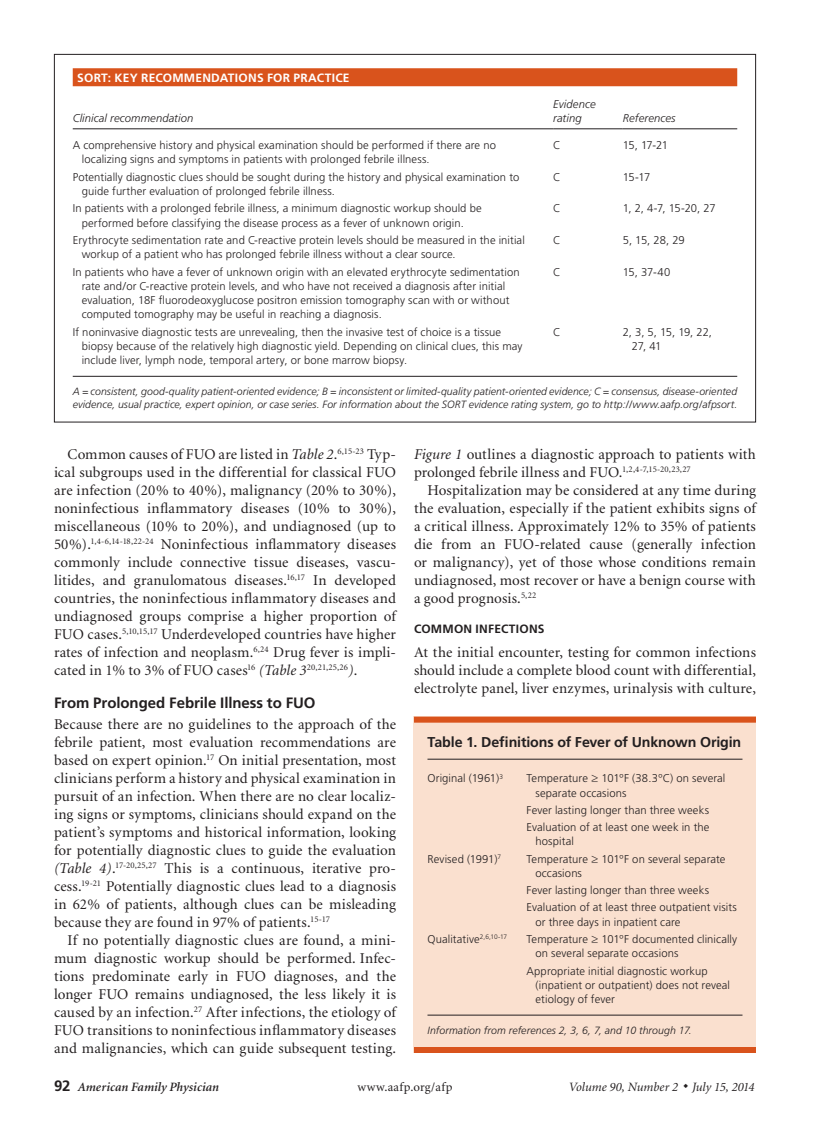
<style>
.page{position:relative;width:837px;height:1134px;background:#fff}
.page>*{position:absolute;margin:0;border:0;box-sizing:border-box;transform-origin:0 0}
.body_text{font:15px/18px "Minion";letter-spacing:.005em;color:#231f20;text-align:justify}
.body_noindent{font:15px/18px "Minion";letter-spacing:.01em;color:#231f20;text-align:justify}
.head1{font:700 15px "Frutiger";letter-spacing:-.005em;color:#231f20}
.table_title{font:700 14.25px "Frutiger";letter-spacing:-.01em;color:#231f20}
.t1{font:italic 12.75px "Minion";color:#231f20}
.t2{font:italic 600 12.75px "Minion";letter-spacing:.005em;color:#231f20}
.t3{font:12.75px "Minion";letter-spacing:.03em;color:#231f20}
.table_title_SORT{font:700 12px "Frutiger";letter-spacing:.02em;color:#fff}
.head2{font:700 12px "Frutiger";letter-spacing:.02em;color:#231f20}
.table_data{font:300 11.25px/14.2px "Frutiger";letter-spacing:.01em;color:#231f20}
.table_head1{font:italic 300 11.25px/14.2px "Frutiger";letter-spacing:.01em;color:#231f20}
.table_fig_note{font:italic 300 10.5px/13.5px "Frutiger";letter-spacing:.005em;color:#231f20}
.table_note_rule{font:italic 300 10.5px "Frutiger";letter-spacing:.01em;color:#231f20}
.s1{font-style:italic}
.s2{font-family:"Frutiger";font-weight:700;font-style:normal;font-size:15px}
</style>
<div class="page">
<div style="left:73px;top:68px;width:664px;height:18px;background:#d9531c"></div>
<hr style="left:73px;top:128px;width:480px;height:1px;background:#231f20">
<hr style="left:553px;top:128px;width:70px;height:1px;background:#231f20">
<hr style="left:623px;top:128px;width:114px;height:1px;background:#231f20">
<hr style="left:73px;top:376px;width:664px;height:1px;background:#231f20">
<div style="left:414px;top:717px;width:342px;height:336px;background:#fae0cf"></div>
<div style="left:414px;top:717px;width:342px;height:6px;background:#d9531c"></div>
<hr style="left:427px;top:759px;width:315px;height:1px;background:#231f20">
<hr style="left:427px;top:1015px;width:315px;height:1px;background:#231f20">
<div style="left:414px;top:1047px;width:342px;height:6px;background:#d9531c"></div>
<p class="table_title_SORT" style="left:77px;top:71px;width:274px">SORT: KEY RECOMMENDATIONS FOR PRACTICE</p>
<p class="table_head1" style="left:73px;top:112px;width:122px">Clinical recommendation</p>
<p class="table_head1" style="left:553px;top:97px;width:44px">Evidence rating</p>
<p class="table_head1" style="left:623px;top:112px;width:54px">References</p>
<p class="table_data" style="left:82px;top:138px;width:416px;text-indent:-9px">A comprehensive history and physical examination should be performed if there are no localizing signs and symptoms in patients with prolonged febrile illness.</p>
<p class="table_data" style="left:553px;top:138px;width:9px">C</p>
<p class="table_data" style="left:623px;top:138px;width:47px">15, 17-21</p>
<p class="table_data" style="left:82px;top:170px;width:439px;text-indent:-9px">Potentially diagnostic clues should be sought during the history and physical examination to guide further evaluation of prolonged febrile illness.</p>
<p class="table_data" style="left:553px;top:170px;width:9px">C</p>
<p class="table_data" style="left:623px;top:170px;width:29px">15-17</p>
<p class="table_data" style="left:82px;top:201px;width:402px;text-indent:-9px">In patients with a prolonged febrile illness, a minimum diagnostic workup should be performed before classifying the disease process as a fever of unknown origin.</p>
<p class="table_data" style="left:553px;top:201px;width:9px">C</p>
<p class="table_data" style="left:623px;top:201px;width:94px">1, 2, 4-7, 15-20, 27</p>
<p class="table_data" style="left:82px;top:233px;width:445px;text-indent:-9px">Erythrocyte sedimentation rate and C-reactive protein levels should be measured in the initial workup of a patient who has prolonged febrile illness without a clear source.</p>
<p class="table_data" style="left:553px;top:233px;width:9px">C</p>
<p class="table_data" style="left:623px;top:233px;width:64px">5, 15, 28, 29</p>
<p class="table_data" style="left:82px;top:265px;width:439px;text-indent:-9px">In patients who have a fever of unknown origin with an elevated erythrocyte sedimentation rate and/or C-reactive protein levels, and who have not received a diagnosis after initial evaluation, 18F fluorodeoxyglucose positron emission tomography scan with or without computed tomography may be useful in reaching a diagnosis.</p>
<p class="table_data" style="left:553px;top:265px;width:9px">C</p>
<p class="table_data" style="left:623px;top:265px;width:49px">15, 37-40</p>
<p class="table_data" style="left:82px;top:325px;width:442px;text-indent:-9px">If noninvasive diagnostic tests are unrevealing, then the invasive test of choice is a tissue biopsy because of the relatively high diagnostic yield. Depending on clinical clues, this may include liver, lymph node, temporal artery, or bone marrow biopsy.</p>
<p class="table_data" style="left:553px;top:325px;width:9px">C</p>
<p class="table_data" style="left:632px;top:325px;width:82px;text-indent:-9px">2, 3, 5, 15, 19, 22,<br>27, 41</p>
<p class="table_fig_note" style="left:73px;top:384px;width:666px">A = consistent, good-quality patient-oriented evidence; B = inconsistent or limited-quality patient-oriented evidence; C = consensus, disease-oriented evidence, usual practice, expert opinion, or case series. For information about the SORT evidence rating system, go to http://www.aafp.org/afpsort.</p>
<p class="body_text" style="left:54px;top:446px;width:344px;text-indent:14px">Common causes of FUO are listed in <span class="s1">Table 2</span>.<sup>6,15-23</sup> Typ&shy;ical subgroups used in the differential for classical FUO are infection (20% to 40%), malignancy (20% to 30%), noninfectious inflammatory diseases (10% to 30%), miscellaneous (10% to 20%), and undiagnosed (up to 50%).<sup>1,4-6,14-18,22-24</sup> Noninfectious inflammatory diseases commonly include connective tissue diseases, vascu&shy;litides, and granulomatous diseases.<sup>16,17</sup> In developed countries, the noninfectious inflammatory diseases and undiagnosed groups comprise a higher proportion of FUO cases.<sup>5,10,15,17</sup> Underdeveloped countries have higher rates of infection and neoplasm.<sup>6,24</sup> Drug fever is impli&shy;cated in 1% to 3% of FUO cases<sup>16</sup> <span class="s1">(Table 3</span><sup>20,21,25,26</sup><span class="s1">)</span>.</p>
<p class="head1" style="left:54px;top:694px;width:263px">From Prolonged Febrile Illness to FUO</p>
<p class="body_noindent" style="left:54px;top:716px;width:344px">Because there are no guidelines to the approach of the febrile patient, most evaluation recommendations are based on expert opinion.<sup>17</sup> On initial presentation, most clinicians perform a history and physical examination in pursuit of an infection. When there are no clear localiz&shy;ing signs or symptoms, clinicians should expand on the patient’s symptoms and historical information, looking for potentially diagnostic clues to guide the evaluation <span class="s1">(Table 4)</span>.<sup>17-20,25,27</sup> This is a continuous, iterative pro&shy;cess.<sup>19-21</sup> Potentially diagnostic clues lead to a diagnosis in 62% of patients, although clues can be misleading because they are found in 97% of patients.<sup>15-17</sup></p>
<p class="body_text" style="left:54px;top:932px;width:344px;text-indent:14px">If no potentially diagnostic clues are found, a mini&shy;mum diagnostic workup should be performed. Infec&shy;tions predominate early in FUO diagnoses, and the longer FUO remains undiagnosed, the less likely it is caused by an infection.<sup>27</sup> After infections, the etiology of FUO transitions to noninfectious inflammatory diseases and malignancies, which can guide subsequent testing.</p>
<p class="body_text" style="left:414px;top:446px;width:343px"><span class="s1">Figure 1</span> outlines a diagnostic approach to patients with prolonged febrile illness and FUO.<sup>1,2,4-7,15-20,23,27</sup></p>
<p class="body_text" style="left:414px;top:482px;width:343px;text-indent:14px">Hospitalization may be considered at any time during the evaluation, especially if the patient exhibits signs of a critical illness. Approximately 12% to 35% of patients die from an FUO-related cause (generally infection or malignancy), yet of those whose conditions remain undiagnosed, most recover or have a benign course with a good prognosis.<sup>5,22</sup></p>
<p class="head2" style="left:414px;top:622px;width:132px">COMMON INFECTIONS</p>
<p class="body_noindent" style="left:414px;top:644px;width:344px">At the initial encounter, testing for common infections should include a complete blood count with differential, electrolyte panel, liver enzymes, urinalysis with culture,</p>
<p class="table_title" style="left:427px;top:733px;width:315px">Table 1. Definitions of Fever of Unknown Origin</p>
<p class="table_data" style="left:427px;top:771px;width:77px">Original (1961)<sup>3</sup></p>
<p class="table_data" style="left:535px;top:771px;width:191px;text-indent:-9px">Temperature ≥ 101ºF (38.3ºC) on several separate occasions</p>
<p class="table_data" style="left:526px;top:803px;width:184px">Fever lasting longer than three weeks</p>
<p class="table_data" style="left:535px;top:820px;width:176px;text-indent:-9px">Evaluation of at least one week in the hospital</p>
<p class="table_data" style="left:427px;top:852px;width:75px">Revised (1991)<sup>7</sup></p>
<p class="table_data" style="left:535px;top:852px;width:192px;text-indent:-9px">Temperature ≥ 101ºF on several separate occasions</p>
<p class="table_data" style="left:526px;top:883px;width:184px">Fever lasting longer than three weeks</p>
<p class="table_data" style="left:535px;top:901px;width:203px;text-indent:-9px">Evaluation of at least three outpatient visits or three days in inpatient care</p>
<p class="table_data" style="left:427px;top:932px;width:81px">Qualitative<sup>2,6,10-17</sup></p>
<p class="table_data" style="left:535px;top:932px;width:203px;text-indent:-9px">Temperature ≥ 101ºF documented clinically on several separate occasions</p>
<p class="table_data" style="left:535px;top:964px;width:196px;text-indent:-9px">Appropriate initial diagnostic workup (inpatient or outpatient) does not reveal etiology of fever</p>
<p class="table_note_rule" style="left:427px;top:1024px;width:266px">Information from references 2, 3, 6, 7, and 10 through 17.</p>
<p class="t2" style="left:54px;top:1080px;width:167px"><span class="s2">92</span> American Family Physician</p>
<p class="t3" style="left:357px;top:1080px;width:97px">www.aafp.org/afp</p>
<p class="t1" style="left:569px;top:1080px;width:187px">Volume 90, Number 2 ◆ July 15, 2014</p>
</div>
